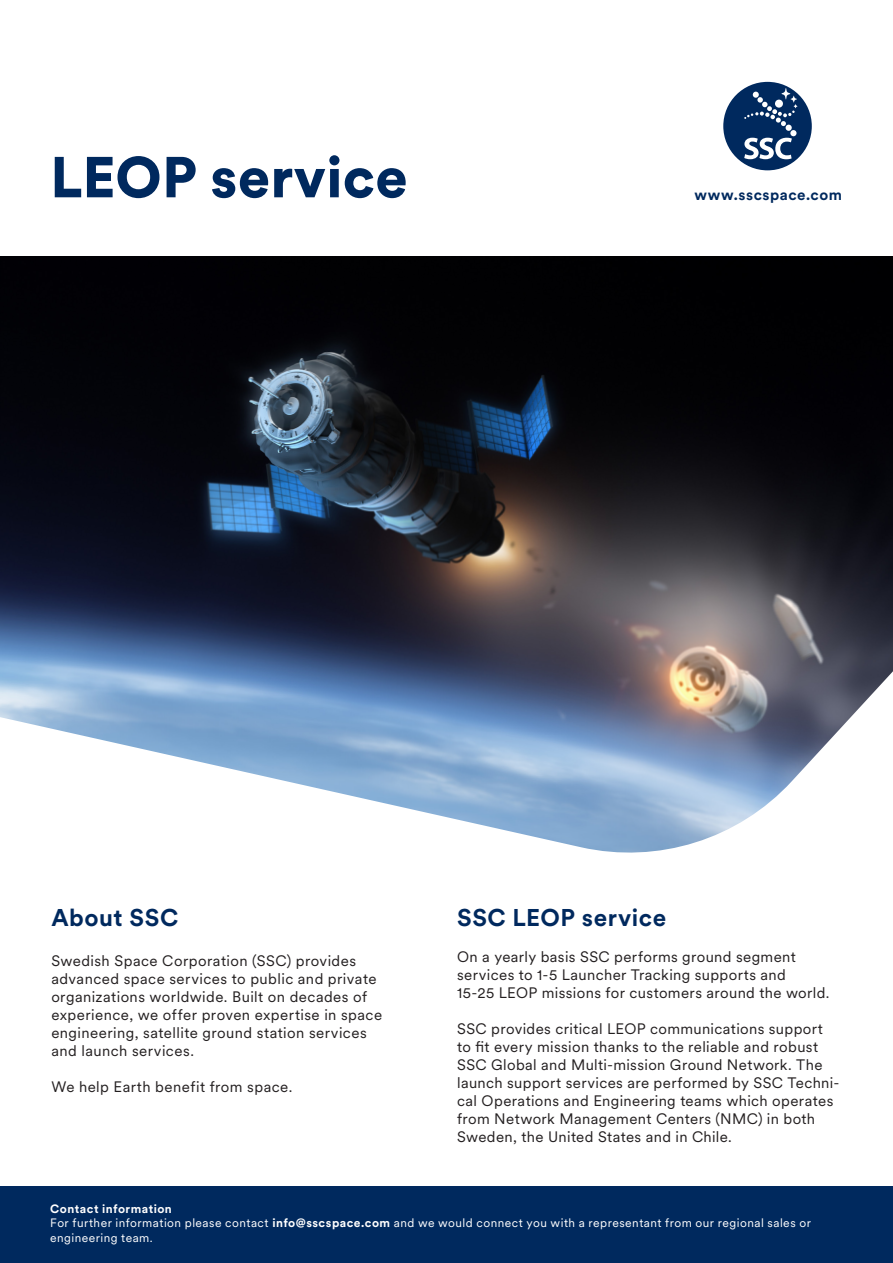
<style>
.page{position:relative;width:893px;height:1263px;background:#fff}
.page>*{position:absolute;margin:0;border:0;box-sizing:border-box;transform-origin:0 0}
.Body_text{font:900 57px "Circular XX";letter-spacing:.005em;color:#00295e}
.intro{font:700 24px "Circular XX";letter-spacing:.02em;color:#00295e}
.intro-2{font:15px/18px "Circular XX";letter-spacing:.025em;color:#231f20}
.intro-3{font:700 15px "Circular XX";letter-spacing:.035em;color:#00295e}
.intro-4{font:12px/14.4px "Circular XX";letter-spacing:.04em;color:#fff}
.intro-5{font:700 12px "Circular XX";letter-spacing:.04em;color:#fff}
.s1{font-weight:700}
</style>
<div class="page">
<div style="left:0;top:1186px;width:893px;height:77px;background:#00295e"></div>
<img style="left:0;top:256px;width:893px;height:597px">
<div style="left:723px;top:82px;width:89px;height:88px;background:#00295e;border-radius:50%"></div>
<div style="left:785px;top:124px;width:7px;height:7px;background:#fff;border-radius:50%"></div>
<div style="left:790px;top:130px;width:7px;height:6px;background:#fff;border-radius:50%"></div>
<svg style="left:744px;top:138px;width:48px;height:21px"></svg>
<svg style="left:744px;top:88px;width:54px;height:38px"></svg>
<p class="Body_text" style="left:50px;top:137px;width:359px">LEOP service</p>
<p class="intro-3" style="left:694px;top:185px;width:149px">www.sscspace.com</p>
<p class="intro" style="left:51px;top:901px;width:128px">About SSC</p>
<p class="intro-2" style="left:51px;top:951px;width:332px">Swedish Space Corporation (SSC) provides advanced space services to public and private organizations worldwide. Built on decades of experience, we offer proven expertise in space engineering, satellite ground station services</p>
<p class="intro-2" style="left:51px;top:1041px;width:144px">and launch services.</p>
<p class="intro-2" style="left:51px;top:1077px;width:243px">We help Earth benefit from space.</p>
<p class="intro" style="left:457px;top:901px;width:211px">SSC LEOP service</p>
<p class="intro-2" style="left:457px;top:947px;width:340px">On a yearly basis SSC performs ground segment</p>
<p class="intro-2" style="left:457px;top:965px;width:330px">services to 1-5 Launcher Tracking supports and</p>
<p class="intro-2" style="left:457px;top:983px;width:374px">15-25 LEOP missions for customers around the world.</p>
<p class="intro-2" style="left:457px;top:1019px;width:384px">SSC provides critical LEOP communications support to fit every mission thanks to the reliable and robust SSC Global and Multi-mission Ground Network. The launch support services are performed by SSC Techni&shy;cal Operations and Engineering teams which operates from Network Management Centers (NMC) in both Sweden, the United States and in Chile.</p>
<p class="intro-5" style="left:50px;top:1200px;width:123px">Contact information</p>
<p class="intro-4" style="left:50px;top:1215px;width:762px">For further information please contact <span class="s1">info@sscspace.com</span> and we would connect you with a representant from our regional sales or engineering team.</p>
</div>
